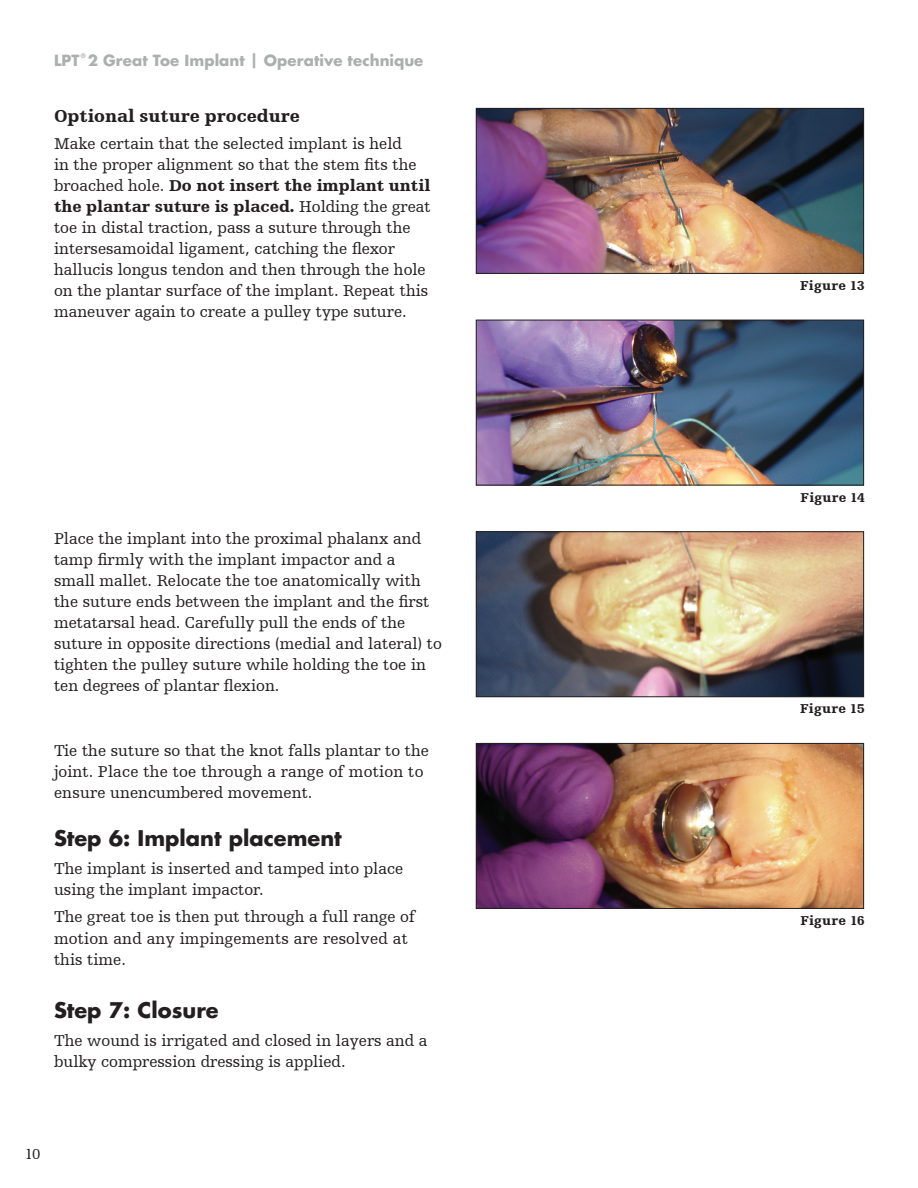
<style>
.page{position:relative;width:918px;height:1188px;background:#fff}
.page>*{position:absolute;margin:0;border:0;box-sizing:border-box;transform-origin:0 0}
.t1{font:700 21px "Futura For Stryker";color:#231f20}
.t2{font:900 18px "Humanist Slabserif 712 BT";color:#231f20}
.t3{font:16.5px/21px "Humanist Slabserif 712 BT";color:#231f20}
.t4{font:700 15px "Futura For Stryker";letter-spacing:.005em;color:#abafae}
.t5{font:15px "Humanist Slabserif 712 BT";color:#231f20}
.t6{font:900 13.5px "Humanist Slabserif 712 BT";letter-spacing:.02em;color:#231f20}
.t7{font:700 6.15px "Futura For Stryker";color:#abafae}
.s1{font-weight:900}
</style>
<div class="page">
<img style="left:478px;top:110px;width:384px;height:162px">
<div style="left:476px;top:108px;width:388px;height:166px;border:1px solid #231f20"></div>
<img style="left:478px;top:322px;width:384px;height:161px">
<div style="left:476px;top:320px;width:388px;height:165px;border:1px solid #231f20"></div>
<img style="left:478px;top:533px;width:384px;height:162px">
<div style="left:476px;top:531px;width:388px;height:166px;border:1px solid #231f20"></div>
<img style="left:478px;top:745px;width:384px;height:162px">
<div style="left:476px;top:743px;width:388px;height:166px;border:1px solid #231f20"></div>
<p class="t4" style="left:54px;top:51px;width:27px">LPT</p>
<p class="t7" style="left:81px;top:52px;width:6px">®</p>
<p class="t4" style="left:88px;top:51px;width:337px">2 Great Toe Implant | Operative technique</p>
<p class="t2" style="left:54px;top:104px;width:248px">Optional suture procedure</p>
<p class="t3" style="left:54px;top:133px;width:378px">Make certain that the selected implant is held<br>in the proper alignment so that the stem fits the broached hole. <span class="s1">Do not insert the implant until the plantar suture is placed.</span> Holding the great toe in distal traction, pass a suture through the intersesamoidal ligament, catching the flexor hallucis longus tendon and then through the hole on the plantar surface of the implant. Repeat this maneuver again to create a pulley type suture.</p>
<p class="t3" style="left:54px;top:528px;width:389px">Place the implant into the proximal phalanx and tamp firmly with the implant impactor and a<br>small mallet. Relocate the toe anatomically with the suture ends between the implant and the first metatarsal head. Carefully pull the ends of the suture in opposite directions (medial and lateral) to tighten the pulley suture while holding the toe in ten degrees of plantar flexion.</p>
<p class="t3" style="left:54px;top:739px;width:377px">Tie the suture so that the knot falls plantar to the joint. Place the toe through a range of motion to ensure unencumbered movement.</p>
<p class="t1" style="left:54px;top:824px;width:289px">Step 6: Implant placement</p>
<p class="t3" style="left:54px;top:857px;width:351px">The implant is inserted and tamped into place using the implant impactor.</p>
<p class="t3" style="left:54px;top:906px;width:363px">The great toe is then put through a full range of motion and any impingements are resolved at this time.</p>
<p class="t1" style="left:54px;top:996px;width:166px">Step 7: Closure</p>
<p class="t3" style="left:54px;top:1029px;width:375px">The wound is irrigated and closed in layers and a bulky compression dressing is applied.</p>
<p class="t5" style="left:25px;top:1145px;width:17px">10</p>
<p class="t6" style="left:800px;top:277px;width:66px">Figure 13</p>
<p class="t6" style="left:801px;top:489px;width:66px">Figure 14</p>
<p class="t6" style="left:800px;top:700px;width:66px">Figure 15</p>
<p class="t6" style="left:801px;top:912px;width:66px">Figure 16</p>
</div>
